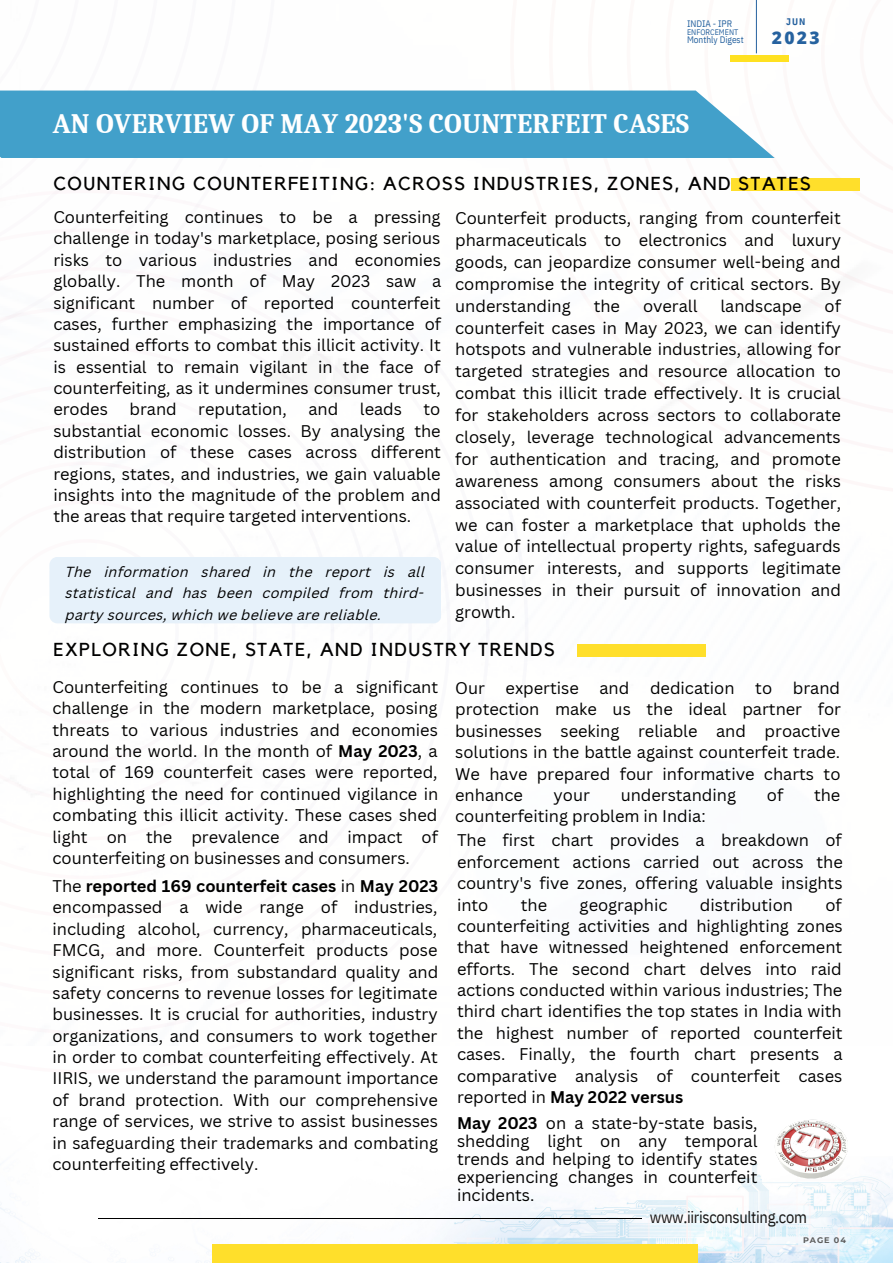
<style>
.page{position:relative;width:893px;height:1264px;background:#fff}
.page>*{position:absolute;margin:0;border:0;box-sizing:border-box;transform-origin:0 0}
.t1{font:700 27.45px "Caladea";letter-spacing:.01em;color:#fff}
.t2{font:18.75px "Kollektif";letter-spacing:.075em;color:#000}
.t3{font:800 17.4px "Open Sans";color:#26629f}
.t4{font:16.5px/21.3px "Canva Sans";color:#000;text-align:justify}
.t5{font:16.35px "IBM Plex Sans Cond";letter-spacing:-.02em;color:#171615}
.t6{font:italic 14.25px/21.3px "Canva Sans";letter-spacing:.02em;color:#000;text-align:justify}
.t7{font:700 9.6px "IBM Plex Sans Cond";color:#26629f}
.t8{font:9.45px "IBM Plex Sans Cond";color:#26629f}
.t9{font:8.1px "IBM Plex Sans Cond";color:#26629f}
.t10{font:700 8.1px "Montserrat";letter-spacing:.12em;color:#5c5c5c}
.s1{font-weight:700}
</style>
<div class="page">
<img style="left:0;top:1163px;width:892px;height:99px">
<hr style="left:98px;top:1217px;width:543px;height:1px;background:#000">
<div style="left:212px;top:1244px;width:486px;height:18px;background:#ffdf2b"></div>
<hr style="left:756px;top:0;width:1px;height:53px;background:#26629f">
<div style="left:730px;top:55px;width:58px;height:6px;background:#ffe121"></div>
<div style="left:0;top:90px;width:774px;height:68px;background:#42a0ca"></div>
<img style="left:764px;top:1119px;width:97px;height:66px">
<div style="left:577px;top:644px;width:129px;height:12px;background:#ffdf2b"></div>
<div style="left:731px;top:179px;width:129px;height:11px;background:#ffdf2b"></div>
<div style="left:49px;top:557px;width:392px;height:66px;background:#e6f1fa;border-radius:8px"></div>
<p class="t7" style="left:786px;top:15px;width:21px">JUN</p>
<p class="t8" style="left:687px;top:17px;width:47px">INDIA - IPR</p>
<p class="t9" style="left:687px;top:27px;width:53px">ENFORCEMENT</p>
<p class="t8" style="left:687px;top:33px;width:58px">Monthly Digest</p>
<p class="t3" style="left:771px;top:26px;width:49px">2023</p>
<p class="t1" style="left:53px;top:108px;width:637px">AN OVERVIEW OF MAY 2023'S COUNTERFEIT CASES</p>
<p class="t2" style="left:53px;top:175px;width:759px">COUNTERING COUNTERFEITING: ACROSS INDUSTRIES, ZONES, AND STATES</p>
<p class="t4" style="left:455px;top:207px;width:387px;line-height:21.9px">Counterfeit products, ranging from counterfeit pharmaceuticals to electronics and luxury goods, can jeopardize consumer well-being and compromise the integrity of critical sectors. By understanding</p>
<p class="t4" style="left:53px;top:206px;width:389px">Counterfeiting continues to be a pressing challenge in today's marketplace, posing serious risks to various industries and economies globally. The month of May 2023 saw a significant number of reported counterfeit cases, further emphasizing the importance of sustained efforts to combat this illicit activity. It is essential to remain vigilant in the face of counterfeiting, as it undermines consumer trust, erodes</p>
<p class="t4" style="left:455px;top:294px;width:387px;line-height:21.9px;text-indent:369px">of counterfeit cases in May 2023, we can identify hotspots and vulnerable industries, allowing for targeted strategies and resource allocation to combat this illicit trade effectively. It is crucial for stakeholders across sectors to collaborate closely, leverage technological advancements for authentication and tracing, and promote awareness among consumers about the risks associated with counterfeit products. Together, we can foster a marketplace that upholds the value of intellectual property rights, safeguards consumer interests, and supports legitimate businesses in their pursuit of innovation and growth.</p>
<p class="t4" style="left:593px;top:294px;width:28px">the</p>
<p class="t4" style="left:643px;top:294px;width:56px">overall</p>
<p class="t4" style="left:720px;top:294px;width:83px">landscape</p>
<p class="t4" style="left:129px;top:398px;width:49px">brand</p>
<p class="t4" style="left:198px;top:398px;width:90px">reputation,</p>
<p class="t4" style="left:308px;top:398px;width:31px">and</p>
<p class="t4" style="left:360px;top:398px;width:44px">leads</p>
<p class="t4" style="left:53px;top:398px;width:389px;text-indent:370px">to substantial economic losses. By analysing the distribution of these cases across different regions, states, and industries, we gain valuable insights into the magnitude of the problem and the areas that require targeted interventions.</p>
<p class="t6" style="left:66px;top:562px;width:361px">The information shared in the report is all statistical and has been compiled from third&shy;party sources, which we believe are reliable.</p>
<p class="t2" style="left:53px;top:641px;width:503px">EXPLORING ZONE, STATE, AND INDUSTRY TRENDS</p>
<p class="t4" style="left:52px;top:676px;width:387px">Counterfeiting continues to be a significant challenge in the modern marketplace, posing threats to various industries and economies around the world. In the month of <span class="s1">May 2023</span>, a total of 169 counterfeit cases were reported, highlighting the need for continued vigilance in combating this illicit activity. These cases shed light on the prevalence and impact of counterfeiting on businesses and consumers.</p>
<p class="t4" style="left:52px;top:875px;width:387px">The <span class="s1">reported 169 counterfeit cases</span> in <span class="s1">May 2023 </span>encompassed a wide range of industries, including alcohol, currency, pharmaceuticals, FMCG, and more. Counterfeit products pose significant risks, from substandard quality and safety concerns to revenue losses for legitimate businesses. It is crucial for authorities, industry organizations, and consumers to work together in order to combat counterfeiting effectively. At IIRIS, we understand the paramount importance of brand protection. With our comprehensive range of services, we strive to assist businesses in safeguarding their trademarks and combating counterfeiting effectively.</p>
<p class="t4" style="left:455px;top:677px;width:387px;text-indent:337px">brand protection make us the ideal partner for businesses seeking reliable and proactive solutions in the battle against counterfeit trade.<br>We have prepared four informative charts to enhance</p>
<p class="t4" style="left:455px;top:677px;width:31px">Our</p>
<p class="t4" style="left:505px;top:677px;width:75px">expertise</p>
<p class="t4" style="left:599px;top:677px;width:31px">and</p>
<p class="t4" style="left:650px;top:677px;width:86px">dedication</p>
<p class="t4" style="left:755px;top:677px;width:18px">to</p>
<p class="t4" style="left:553px;top:783px;width:38px">your</p>
<p class="t4" style="left:620px;top:783px;width:117px">understanding</p>
<p class="t4" style="left:766px;top:783px;width:18px">of</p>
<p class="t4" style="left:814px;top:783px;width:28px">the</p>
<p class="t4" style="left:455px;top:805px;width:252px">counterfeiting problem in India:</p>
<p class="t4" style="left:457px;top:829px;width:387px">The first chart provides a breakdown of enforcement actions carried out across the country's five zones, offering valuable insights into</p>
<p class="t4" style="left:457px;top:893px;width:387px;text-indent:368px">of counterfeiting activities and highlighting zones that have witnessed heightened enforcement efforts. The second chart delves into raid actions conducted within various industries; The third chart identifies the top states in India with the highest number of reported counterfeit cases. Finally, the fourth chart presents a comparative analysis of counterfeit cases reported in <span class="s1">May 2022 versus</span></p>
<p class="t4" style="left:521px;top:893px;width:28px">the</p>
<p class="t4" style="left:579px;top:893px;width:89px">geographic</p>
<p class="t4" style="left:700px;top:893px;width:95px">distribution</p>
<p class="t4" style="left:457px;top:1113px;width:302px;line-height:18px"><span class="s1">May 2023</span> on a state-by-state basis, shedding light on any temporal trends and helping to identify states experiencing changes in counterfeit incidents.</p>
<p class="t5" style="left:650px;top:1205px;width:158px">www.iirisconsulting.com</p>
<p class="t10" style="left:803px;top:1235px;width:44px">PAGE 04</p>
</div>
